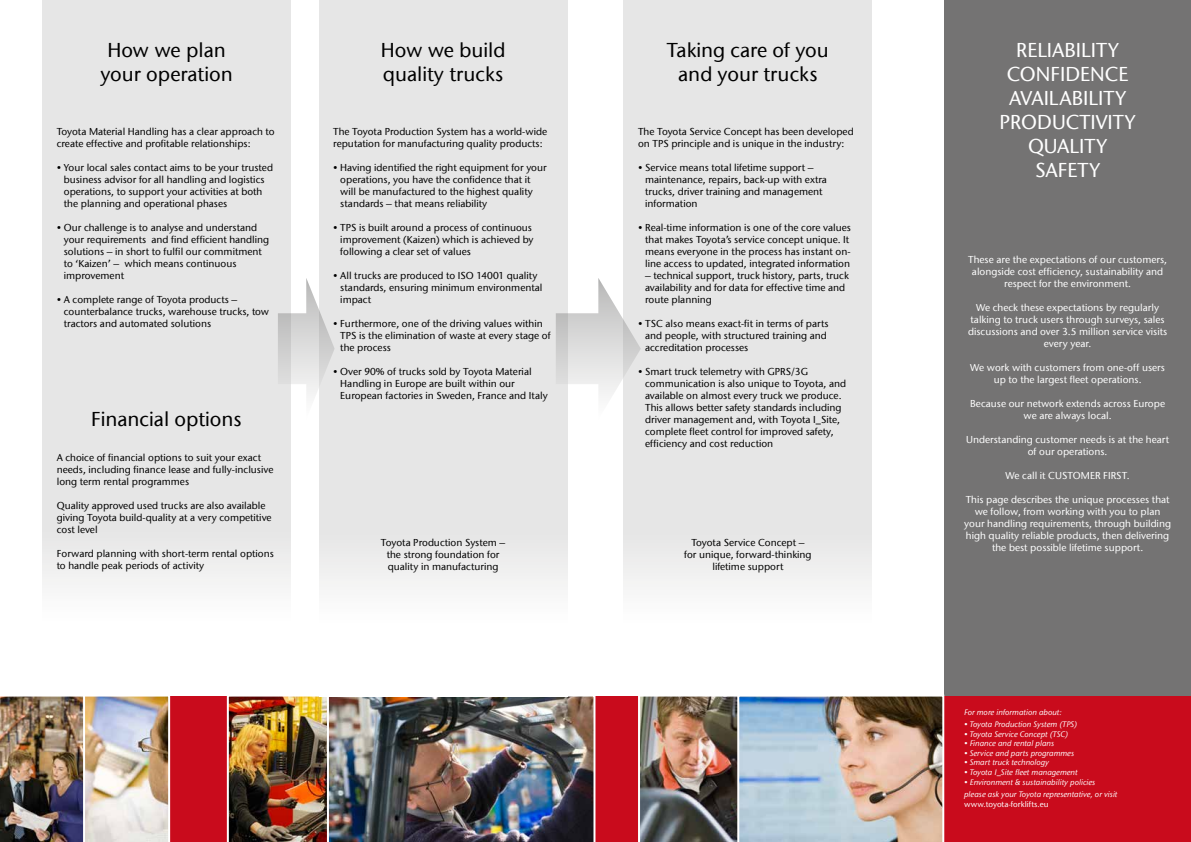
<style>
.page{position:relative;width:1191px;height:842px;background:#fff}
.page>*{position:absolute;margin:0;border:0;box-sizing:border-box;transform-origin:0 0}
.t1{font:500 20px/24px "ITC Stone Sans Com";color:#000;text-align:center}
.t2{font:500 20px/24px "ITC Stone Sans Com";color:#fff;text-align:center}
.t3{font:500 10px/12px "ITC Stone Sans Com";color:#000}
.t4{font:500 10px/12px "ITC Stone Sans Com";color:#fff;text-align:center}
.t5{font:italic 500 8px/12.4px "ITC Stone Sans Com";color:#fff}
.t6{font:500 8px "ITC Stone Sans Com";color:#fff}
</style>
<div class="page">
<div style="left:624px;top:0;width:248px;height:697px;background:linear-gradient(to bottom,#e0e0e0,#f5f5f5)"></div>
<div style="left:944px;top:0;width:247px;height:696px;background:#747373"></div>
<div style="left:0;top:697px;width:1191px;height:145px;background:#c90b1c"></div>
<img style="left:0;top:696px;width:170px;height:146px">
<img style="left:227px;top:696px;width:368px;height:146px">
<img style="left:638px;top:694px;width:306px;height:148px">
<div style="left:43px;top:0;width:248px;height:694px;background:linear-gradient(to bottom,#e0e0e0,#f5f5f5)"></div>
<div style="left:319px;top:0;width:248px;height:697px;background:linear-gradient(to bottom,#e0e0e0,#f5f5f5)"></div>
<svg style="left:556px;top:278px;width:85px;height:142px"></svg>
<svg style="left:278px;top:278px;width:56px;height:142px"></svg>
<h1 class="t1" style="left:100px;top:38px;width:134px">How we plan your operation</h1>
<h1 class="t1" style="left:381px;top:38px;width:126px;text-align:left">How we build quality trucks</h1>
<h1 class="t1" style="left:667px;top:38px;width:164px">Taking care of you and your trucks</h1>
<p class="t3" style="left:57px;top:125px;width:219px">Toyota Material Handling has a clear approach to create effective and profitable relationships:</p>
<p class="t3" style="left:64px;top:161px;width:211px;text-indent:-7px">• Your local sales contact aims to be your trusted business advisor for all handling and logistics operations, to support your activities at both the planning and operational phases</p>
<p class="t3" style="left:64px;top:221px;width:207px;text-indent:-7px">• Our challenge is to analyse and understand your requirements and find efficient handling solutions – in short to fulfil our commitment to ‘Kaizen’ – which means continuous improvement</p>
<p class="t3" style="left:64px;top:293px;width:207px;text-indent:-7px">• A complete range of Toyota products – counterbalance trucks, warehouse trucks, tow tractors and automated solutions</p>
<h1 class="t1" style="left:91px;top:407px;width:152px">Financial options</h1>
<p class="t3" style="left:57px;top:451px;width:218px">A choice of financial options to suit your exact needs, including finance lease and fully-inclusive long term rental programmes</p>
<p class="t3" style="left:57px;top:499px;width:216px">Quality approved used trucks are also available giving Toyota build-quality at a very competitive cost level</p>
<p class="t3" style="left:57px;top:547px;width:219px">Forward planning with short-term rental options to handle peak periods of activity</p>
<p class="t3" style="left:333px;top:125px;width:215px">The Toyota Production System has a world-wide reputation for manufacturing quality products:</p>
<p class="t3" style="left:340px;top:161px;width:208px;text-indent:-7px">• Having identified the right equipment for your operations, you have the confidence that it will be manufactured to the highest quality standards – that means reliability</p>
<p class="t3" style="left:340px;top:221px;width:195px;text-indent:-7px">• TPS is built around a process of continuous improvement (Kaizen) which is achieved by following a clear set of values</p>
<p class="t3" style="left:340px;top:269px;width:204px;text-indent:-7px">• All trucks are produced to ISO 14001 quality standards, ensuring minimum environmental impact</p>
<p class="t3" style="left:340px;top:317px;width:212px;text-indent:-7px">• Furthermore, one of the driving values within<br>TPS is the elimination of waste at every stage of the process</p>
<p class="t3" style="left:340px;top:365px;width:209px;text-indent:-7px">• Over 90% of trucks sold by Toyota Material<br>Handling in Europe are built within our<br>European factories in Sweden, France and Italy</p>
<p class="t3" style="left:638px;top:125px;width:217px">The Toyota Service Concept has been developed on TPS principle and is unique in the industry:</p>
<p class="t3" style="left:645px;top:161px;width:183px;text-indent:-7px">• Service means total lifetime support – maintenance, repairs, back-up with extra trucks, driver training and management information</p>
<p class="t3" style="left:645px;top:221px;width:207px;text-indent:-7px">• Real-time information is one of the core values that makes Toyota’s service concept unique. It means everyone in the process has instant on&shy;line access to updated, integrated information</p>
<p class="t3" style="left:645px;top:269px;width:205px">– technical support, truck history, parts, truck availability and for data for effective time and route planning</p>
<p class="t3" style="left:645px;top:317px;width:185px;text-indent:-7px">• TSC also means exact-fit in terms of parts and people, with structured training and accreditation processes</p>
<p class="t3" style="left:645px;top:365px;width:202px;text-indent:-7px">• Smart truck telemetry with GPRS/3G communication is also unique to Toyota, and available on almost every truck we produce.<br>This allows better safety standards including driver management and, with Toyota I_Site, complete fleet control for improved safety, efficiency and cost reduction</p>
<p class="t3" style="left:381px;top:536px;width:126px;text-align:center">Toyota Production System – the strong foundation for quality in manufacturing</p>
<p class="t3" style="left:684px;top:536px;width:129px;text-align:center">Toyota Service Concept – for unique, forward-thinking lifetime support</p>
<h1 class="t2" style="left:999px;top:38px;width:138px">RELIABILITY<br>CONFIDENCE<br>AVAILABILITY<br>PRODUCTIVITY<br>QUALITY<br>SAFETY</h1>
<p class="t4" style="left:968px;top:253px;width:200px">These are the expectations of our customers, alongside cost efficiency, sustainability and respect for the environment.</p>
<p class="t4" style="left:968px;top:301px;width:201px">We check these expectations by regularly talking to truck users through surveys, sales discussions and over 3.5 million service visits every year.</p>
<p class="t4" style="left:970px;top:361px;width:196px">We work with customers from one-off users up to the largest fleet operations.</p>
<p class="t4" style="left:970px;top:397px;width:196px">Because our network extends across Europe we are always local.</p>
<p class="t4" style="left:966px;top:433px;width:205px">Understanding customer needs is at the heart of our operations.</p>
<p class="t4" style="left:1005px;top:469px;width:126px">We call it CUSTOMER FIRST.</p>
<p class="t4" style="left:964px;top:493px;width:208px">This page describes the unique processes that we follow, from working with you to plan your handling requirements, through building high quality reliable products, then delivering the best possible lifetime support.</p>
<p class="t5" style="left:964px;top:706px;width:99px">For more information about:</p>
<p class="t5" style="left:964px;top:718px;width:115px">• Toyota Production System (TPS)</p>
<p class="t5" style="left:964px;top:728px;width:106px">• Toyota Service Concept (TSC)</p>
<p class="t5" style="left:964px;top:737px;width:92px">• Finance and rental plans</p>
<p class="t5" style="left:964px;top:747px;width:112px">• Service and parts programmes</p>
<p class="t5" style="left:964px;top:756px;width:86px">• Smart truck technology</p>
<p class="t5" style="left:964px;top:766px;width:115px">• Toyota I_Site fleet management</p>
<p class="t5" style="left:964px;top:776px;width:155px">• Environment &amp; sustainability policies please ask your Toyota representative, or visit</p>
<p class="t6" style="left:964px;top:799px;width:86px">www.toyota-forklifts.eu</p>
</div>
